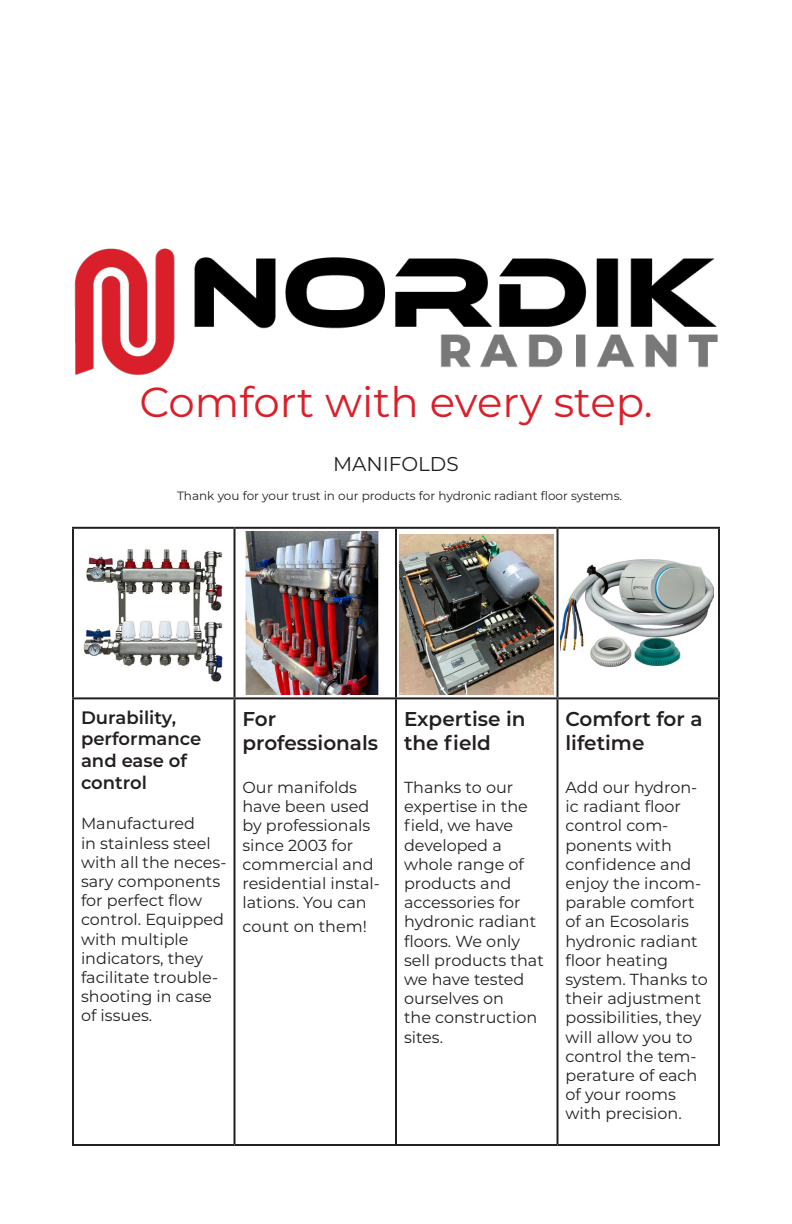
<style>
.page{position:relative;width:792px;height:1224px;background:#fff}
.page>*{position:absolute;margin:0;border:0;box-sizing:border-box;transform-origin:0 0}
.t1{font:42px "Montserrat";color:#da1f2a}
.t2{font:600 20px/24px "Montserrat";color:#231f20}
.t3{font:20px "Montserrat";color:#231f20}
.t4{font:600 18px/21.6px "Montserrat";color:#231f20}
.t5{font:16px/19.2px "Montserrat";color:#231f20}
.t6{font:12px "Montserrat";color:#231f20}
</style>
<div class="page">
<img style="left:74px;top:248px;width:644px;height:127px">
<hr style="left:72px;top:527px;width:162px;height:2px;background:#231f20">
<hr style="left:72px;top:529px;width:2px;height:168px;background:#231f20">
<hr style="left:234px;top:527px;width:162px;height:2px;background:#231f20">
<hr style="left:234px;top:529px;width:2px;height:168px;background:#231f20">
<hr style="left:396px;top:527px;width:162px;height:2px;background:#231f20">
<hr style="left:395px;top:529px;width:2px;height:168px;background:#231f20">
<hr style="left:558px;top:527px;width:162px;height:2px;background:#231f20">
<hr style="left:556px;top:529px;width:2px;height:168px;background:#231f20">
<hr style="left:718px;top:529px;width:2px;height:168px;background:#231f20">
<hr style="left:72px;top:697px;width:162px;height:2px;background:#231f20">
<hr style="left:72px;top:699px;width:2px;height:445px;background:#231f20">
<hr style="left:234px;top:697px;width:162px;height:2px;background:#231f20">
<hr style="left:234px;top:699px;width:2px;height:445px;background:#231f20">
<hr style="left:396px;top:697px;width:162px;height:2px;background:#231f20">
<hr style="left:395px;top:699px;width:2px;height:445px;background:#231f20">
<hr style="left:558px;top:697px;width:162px;height:2px;background:#231f20">
<hr style="left:556px;top:699px;width:2px;height:445px;background:#231f20">
<hr style="left:718px;top:699px;width:2px;height:445px;background:#231f20">
<hr style="left:72px;top:1144px;width:162px;height:2px;background:#231f20">
<hr style="left:234px;top:1144px;width:162px;height:2px;background:#231f20">
<hr style="left:396px;top:1144px;width:162px;height:2px;background:#231f20">
<hr style="left:558px;top:1144px;width:162px;height:2px;background:#231f20">
<img style="left:83px;top:549px;width:140px;height:133px">
<img style="left:245px;top:532px;width:134px;height:163px">
<img style="left:400px;top:535px;width:153px;height:160px">
<img style="left:560px;top:559px;width:154px;height:109px">
<p class="t1" style="left:139px;top:374px;width:515px">Comfort with every step.</p>
<p class="t3" style="left:333px;top:450px;width:127px">MANIFOLDS</p>
<p class="t6" style="left:177px;top:488px;width:447px">Thank you for your trust in our products for hydronic radiant floor systems.</p>
<p class="t4" style="left:81px;top:706px;width:97px">Durability,</p>
<p class="t4" style="left:81px;top:727px;width:122px">performance and ease of control</p>
<p class="t5" style="left:81px;top:814px;width:147px">Manufactured<br>in stainless steel with all the neces&shy;sary components for perfect flow control. Equipped with multiple indicators, they facilitate trouble&shy;shooting in case of issues.</p>
<p class="t2" style="left:242px;top:706px;width:35px">For</p>
<p class="t2" style="left:242px;top:730px;width:137px">professionals</p>
<p class="t5" style="left:242px;top:777px;width:139px">Our manifolds have been used by professionals since 2003 for commercial and residential instal&shy;lations. You can</p>
<p class="t5" style="left:242px;top:916px;width:126px">count on them!</p>
<p class="t2" style="left:404px;top:706px;width:123px">Expertise in the field</p>
<p class="t5" style="left:404px;top:777px;width:111px">Thanks to our</p>
<p class="t5" style="left:404px;top:796px;width:125px">expertise in the field, we have developed a</p>
<p class="t5" style="left:404px;top:854px;width:121px">whole range of</p>
<p class="t5" style="left:404px;top:873px;width:109px">products and</p>
<p class="t5" style="left:404px;top:892px;width:118px">accessories for</p>
<p class="t5" style="left:404px;top:912px;width:134px">hydronic radiant</p>
<p class="t5" style="left:404px;top:931px;width:141px">floors. We only sell products that we have tested ourselves on</p>
<p class="t5" style="left:404px;top:1008px;width:135px">the construction sites.</p>
<p class="t2" style="left:566px;top:706px;width:139px">Comfort for a</p>
<p class="t2" style="left:566px;top:730px;width:81px">lifetime</p>
<p class="t5" style="left:566px;top:777px;width:144px">Add our hydron&shy;ic radiant floor control com&shy;ponents with confidence and enjoy the incom&shy;parable comfort of an Ecosolaris hydronic radiant floor heating system. Thanks to their adjustment possibilities, they will allow you to control the tem&shy;perature of each of your rooms with precision.</p>
</div>
